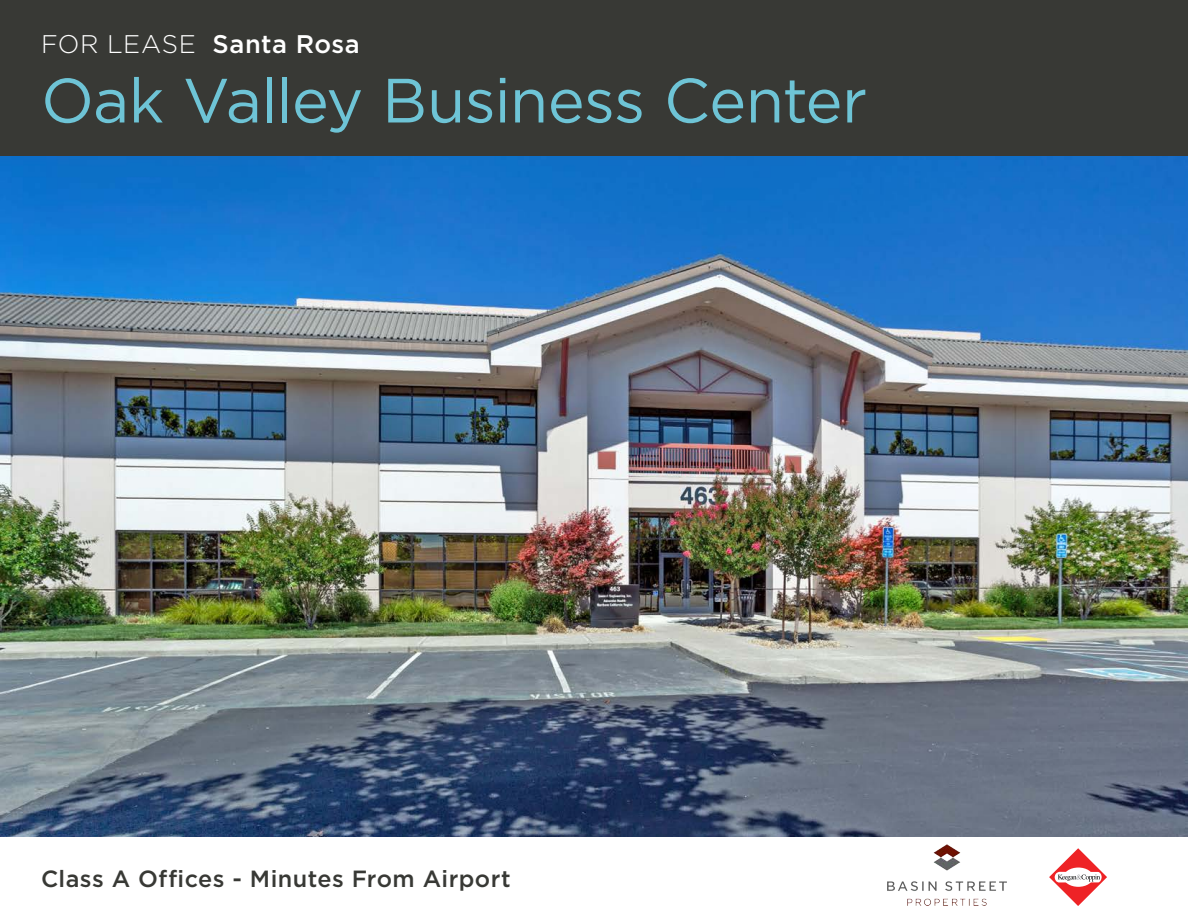
<style>
.page{position:relative;width:1188px;height:918px;background:#fff}
.page>*{position:absolute;margin:0;border:0;box-sizing:border-box;transform-origin:0 0}
.t1{font:62.4px "Gotham";letter-spacing:-.015em;color:#6ec4d6}
.t2{font:500 25.5px "Gotham";letter-spacing:.02em;color:#fff}
.t3{font:500 23.4px "Gotham";letter-spacing:.02em;color:#383935}
.s1{font-weight:300}
</style>
<div class="page">
<div style="left:0;top:0;width:1188px;height:167px;background:#383935"></div>
<img style="left:0;top:157px;width:1188px;height:680px">
<svg style="left:1049px;top:848px;width:58px;height:58px"></svg>
<img style="left:888px;top:845px;width:119px;height:61px">
<p class="t2" style="left:41px;top:29px;width:320px"><span class="s1">FOR LEASE</span> Santa Rosa</p>
<p class="t1" style="left:41px;top:66px;width:828px">Oak Valley Business Center</p>
<p class="t3" style="left:41px;top:866px;width:471px">Class A Offices - Minutes From Airport</p>
</div>
